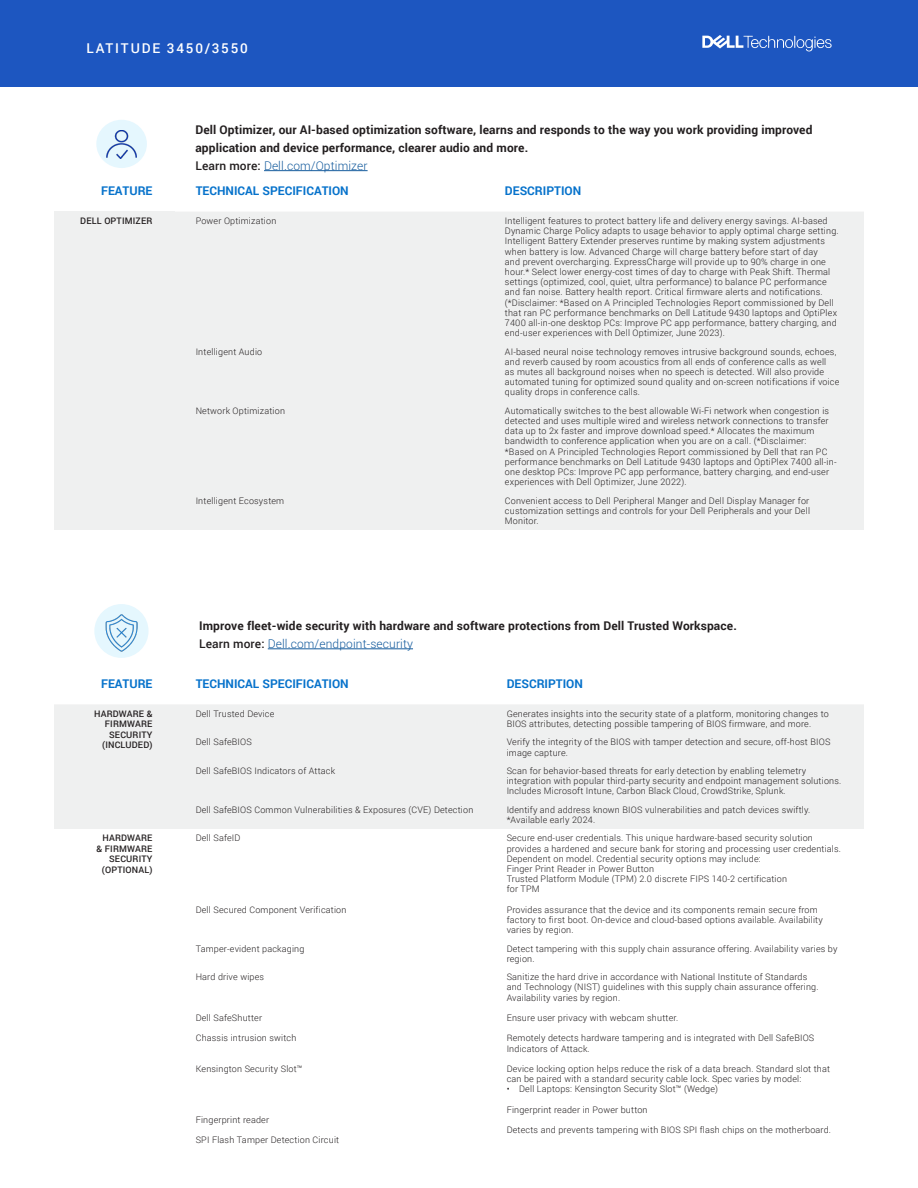
<style>
.page{position:relative;width:918px;height:1188px;background:#fff}
.page>*{position:absolute;margin:0;border:0;box-sizing:border-box;transform-origin:0 0}
.t1{font:500 13.5px "Roboto";letter-spacing:.135em;color:#fff}
.t2{font:700 12px/18px "Roboto";letter-spacing:.01em;color:#231f20}
.t3{font:700 12px "Roboto";color:#0672cb}
.t4{font:300 12px "Roboto";letter-spacing:.01em;color:#175d9e}
.t5{font:300 9px/10.2px "Roboto";letter-spacing:.02em;color:#231f20}
.t6{font:500 9px/10.5px "Roboto";letter-spacing:.02em;color:#231f20;text-align:right}
.s1{font-weight:500;color:#231f20}
</style>
<div class="page">
<hr style="left:264px;top:170px;width:104px;height:1px;background:#175d9e">
<div style="left:96px;top:120px;width:51px;height:48px;background:#e5f7fe;border-radius:50%"></div>
<img style="left:107px;top:130px;width:29px;height:28px">
<div style="left:0;top:0;width:918px;height:86px;background:#1d56c0"></div>
<div style="left:54px;top:212px;width:120px;height:318px;background:#eff0f0"></div>
<div style="left:174px;top:212px;width:690px;height:318px;background:#eff0f0"></div>
<div style="left:54px;top:705px;width:810px;height:124px;background:#eff0f0"></div>
<hr style="left:268px;top:649px;width:145px;height:1px;background:#175d9e">
<div style="left:94px;top:604px;width:54px;height:54px;background:#e5f7fe;border-radius:50%"></div>
<img style="left:100px;top:612px;width:43px;height:42px">
<svg style="left:702px;top:35px;width:130px;height:16px"></svg>
<p class="t1" style="left:86px;top:39px;width:163px">LATITUDE 3450/3550</p>
<p class="t2" style="left:195px;top:120px;width:619px">Dell Optimizer, our AI-based optimization software, learns and responds to the way you work providing improved application and device performance, clearer audio and more.</p>
<p class="t4" style="left:195px;top:157px;width:174px"><span class="s1">Learn more:</span> Dell.com/Optimizer</p>
<p class="t3" style="left:101px;top:182px;width:53px">FEATURE</p>
<p class="t3" style="left:196px;top:182px;width:155px">TECHNICAL SPECIFICATION</p>
<p class="t3" style="left:505px;top:182px;width:78px">DESCRIPTION</p>
<p class="t6" style="left:80px;top:215px;width:74px">DELL OPTIMIZER</p>
<p class="t5" style="left:196px;top:215px;width:82px">Power Optimization</p>
<p class="t5" style="left:505px;top:215px;width:335px">Intelligent features to protect battery life and delivery energy savings. AI-based Dynamic Charge Policy adapts to usage behavior to apply optimal charge setting.<br>Intelligent Battery Extender preserves runtime by making system adjustments when battery is low. Advanced Charge will charge battery before start of day<br>and prevent overcharging. ExpressCharge will provide up to 90% charge in one hour.* Select lower energy-cost times of day to charge with Peak Shift. Thermal settings (optimized, cool, quiet, ultra performance) to balance PC performance and fan noise. Battery health report. Critical firmware alerts and notifications. (*Disclaimer: *Based on A Principled Technologies Report commissioned by Dell that ran PC performance benchmarks on Dell Latitude 9430 laptops and OptiPlex 7400 all-in-one desktop PCs: Improve PC app performance, battery charging, and end-user experiences with Dell Optimizer, June 2023).</p>
<p class="t5" style="left:196px;top:346px;width:68px">Intelligent Audio</p>
<p class="t5" style="left:505px;top:346px;width:336px">AI-based neural noise technology removes intrusive background sounds, echoes, and reverb caused by room acoustics from all ends of conference calls as well<br>as mutes all background noises when no speech is detected. Will also provide automated tuning for optimized sound quality and on-screen notifications if voice quality drops in conference calls.</p>
<p class="t5" style="left:196px;top:405px;width:91px">Network Optimization</p>
<p class="t5" style="left:505px;top:405px;width:333px">Automatically switches to the best allowable Wi-Fi network when congestion is detected and uses multiple wired and wireless network connections to transfer data up to 2x faster and improve download speed.* Allocates the maximum bandwidth to conference application when you are on a call. (*Disclaimer: *Based on A Principled Technologies Report commissioned by Dell that ran PC performance benchmarks on Dell Latitude 9430 laptops and OptiPlex 7400 all-in&shy;one desktop PCs: Improve PC app performance, battery charging, and end-user experiences with Dell Optimizer, June 2022).</p>
<p class="t5" style="left:196px;top:495px;width:90px">Intelligent Ecosystem</p>
<p class="t5" style="left:505px;top:495px;width:307px;text-align:justify">Convenient access to Dell Peripheral Manger and Dell Display Manager for customization settings and controls for your Dell Peripherals and your Dell Monitor.</p>
<p class="t2" style="left:199px;top:616px;width:539px">Improve fleet-wide security with hardware and software protections from Dell Trusted Workspace.</p>
<p class="t4" style="left:199px;top:635px;width:215px"><span class="s1">Learn more:</span> Dell.com/endpoint-security</p>
<p class="t3" style="left:101px;top:675px;width:53px">FEATURE</p>
<p class="t3" style="left:196px;top:675px;width:155px">TECHNICAL SPECIFICATION</p>
<p class="t3" style="left:507px;top:675px;width:78px">DESCRIPTION</p>
<p class="t6" style="left:94px;top:708px;width:60px">HARDWARE &amp;<br>FIRMWARE<br>SECURITY (INCLUDED)</p>
<p class="t5" style="left:196px;top:708px;width:80px">Dell Trusted Device</p>
<p class="t5" style="left:507px;top:708px;width:324px">Generates insights into the security state of a platform, monitoring changes to<br>BIOS attributes, detecting possible tampering of BIOS firmware, and more.</p>
<p class="t5" style="left:196px;top:737px;width:58px">Dell SafeBIOS</p>
<p class="t5" style="left:507px;top:737px;width:325px">Verify the integrity of the BIOS with tamper detection and secure, off-host BIOS image capture.</p>
<p class="t5" style="left:196px;top:765px;width:141px">Dell SafeBIOS Indicators of Attack</p>
<p class="t5" style="left:507px;top:765px;width:336px">Scan for behavior-based threats for early detection by enabling telemetry integration with popular third-party security and endpoint management solutions.<br>Includes Microsoft Intune, Carbon Black Cloud, CrowdStrike, Splunk.</p>
<p class="t5" style="left:196px;top:804px;width:279px">Dell SafeBIOS Common Vulnerabilities &amp; Exposures (CVE) Detection</p>
<p class="t5" style="left:507px;top:804px;width:305px">Identify and address known BIOS vulnerabilities and patch devices swiftly. *Available early 2024.</p>
<p class="t6" style="left:97px;top:833px;width:57px">HARDWARE &amp; FIRMWARE<br>SECURITY (OPTIONAL)</p>
<p class="t5" style="left:196px;top:833px;width:46px">Dell SafeID</p>
<p class="t5" style="left:507px;top:833px;width:336px">Secure end-user credentials. This unique hardware-based security solution provides a hardened and secure bank for storing and processing user credentials.<br>Dependent on model. Credential security options may include:</p>
<p class="t5" style="left:507px;top:863px;width:149px">Finger Print Reader in Power Button</p>
<p class="t5" style="left:507px;top:874px;width:282px">Trusted Platform Module (TPM) 2.0 discrete FIPS 140-2 certification</p>
<p class="t5" style="left:507px;top:884px;width:35px">for TPM</p>
<p class="t5" style="left:196px;top:904px;width:152px">Dell Secured Component Verification</p>
<p class="t5" style="left:507px;top:904px;width:318px">Provides assurance that the device and its components remain secure from factory to first boot. On-device and cloud-based options available. Availability varies by region.</p>
<p class="t5" style="left:196px;top:943px;width:110px">Tamper-evident packaging</p>
<p class="t5" style="left:507px;top:943px;width:332px">Detect tampering with this supply chain assurance offering. Availability varies by region.</p>
<p class="t5" style="left:196px;top:972px;width:70px">Hard drive wipes</p>
<p class="t5" style="left:196px;top:1012px;width:68px">Dell SafeShutter</p>
<p class="t5" style="left:196px;top:1033px;width:102px">Chassis intrusion switch</p>
<p class="t5" style="left:196px;top:1063px;width:108px">Kensington Security Slot™</p>
<p class="t5" style="left:507px;top:972px;width:313px">Sanitize the hard drive in accordance with National Institute of Standards and Technology (NIST) guidelines with this supply chain assurance offering.<br>Availability varies by region.</p>
<p class="t5" style="left:507px;top:1012px;width:173px">Ensure user privacy with webcam shutter.</p>
<p class="t5" style="left:507px;top:1033px;width:309px">Remotely detects hardware tampering and is integrated with Dell SafeBIOS<br>Indicators of Attack.</p>
<p class="t5" style="left:507px;top:1063px;width:325px">Device locking option helps reduce the risk of a data breach. Standard slot that can be paired with a standard security cable lock. Spec varies by model:</p>
<p class="t5" style="left:507px;top:1084px;width:213px">• Dell Laptops: Kensington Security Slot™ (Wedge)</p>
<p class="t5" style="left:507px;top:1104px;width:142px">Fingerprint reader in Power button</p>
<p class="t5" style="left:507px;top:1125px;width:326px">Detects and prevents tampering with BIOS SPI flash chips on the motherboard.</p>
<p class="t5" style="left:196px;top:1114px;width:75px">Fingerprint reader</p>
<p class="t5" style="left:196px;top:1135px;width:145px">SPI Flash Tamper Detection Circuit</p>
</div>
